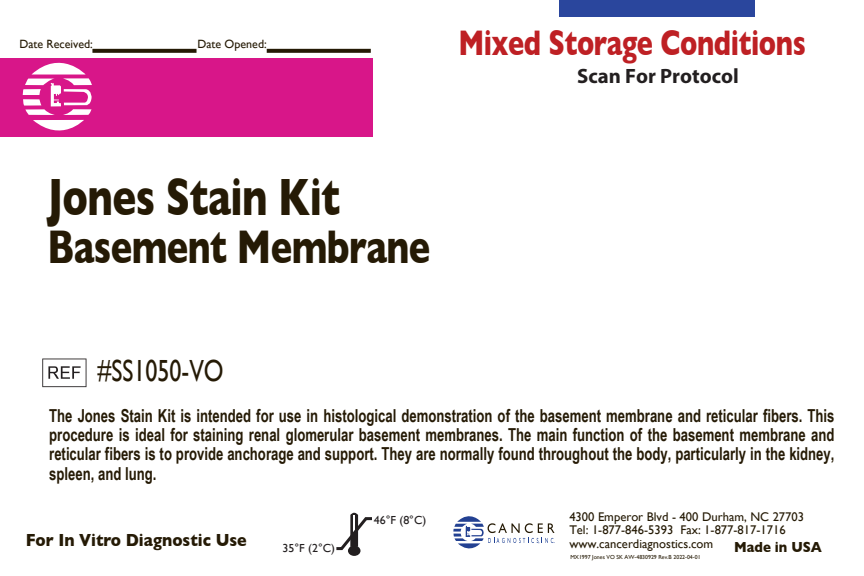
<style>
.page{position:relative;width:864px;height:576px;background:#fff}
.page>*{position:absolute;margin:0;border:0;box-sizing:border-box;transform-origin:0 0}
.t1{font:700 53.6px "Gill Sans";letter-spacing:-.015em;color:#251a05;scale:.75 1}
.t2{font:700 48.4px "Gill Sans";letter-spacing:-.015em;color:#251a05;scale:.75 1}
.t3{font:700 36.4px "Gill Sans";letter-spacing:-.015em;color:#be2024;scale:.75 1}
.t4{font:30.4px "Gill Sans";letter-spacing:-.005em;color:#251a05;scale:.78 1}
.t5{font:700 20.8px "Myriad Pro";color:#231f20}
.t6{font:700 18px/19.2px "Arial Narrow";color:#251a05;text-align:justify;scale:.89 1}
.t7{font:700 18px "Gill Sans";color:#251a05;scale:.89 1}
.t8{font:700 14.8px "Gill Sans";color:#251a05;scale:.89 1}
.t9{font:12.4px/13.6px "Gill Sans";color:#251a05}
.t10{font:12px "Gill Sans";color:#251a05}
.t11{font:11.6px "Gill Sans";color:#231f20}
.t12{font:6px "Gill Sans";color:#251a05}
</style>
<div class="page">
<svg style="left:453px;top:516px;width:102px;height:33px"></svg>
<div style="left:0;top:58px;width:372px;height:78px;background:#d81689"></div>
<div style="left:560px;top:0;width:195px;height:16px;background:#2a469d"></div>
<svg style="left:23px;top:62px;width:69px;height:69px"></svg>
<svg style="left:42px;top:359px;width:44px;height:28px"></svg>
<svg style="left:336px;top:512px;width:36px;height:44px"></svg>
<svg style="left:92px;top:49px;width:105px;height:4px"></svg>
<svg style="left:267px;top:49px;width:104px;height:4px"></svg>
<p class="t10" style="left:19px;top:37px;width:75px">Date Received:</p>
<p class="t10" style="left:197px;top:37px;width:71px">Date Opened:</p>
<h3 class="t3" style="left:458px;top:22px;width:465px">Mixed Storage Conditions</h3>
<p class="t5" style="left:577px;top:62px;width:163px">Scan For Protocol</p>
<h1 class="t1" style="left:47px;top:166px;width:392px">Jones Stain Kit</h1>
<h2 class="t2" style="left:47px;top:218px;width:512px">Basement Membrane</h2>
<h3 class="t4" style="left:98px;top:353px;width:163px">#SS1050-VO</h3>
<p class="t6" style="left:49px;top:405px;width:884px">The Jones Stain Kit is intended for use in histological demonstration of the basement membrane and reticular fibers. This procedure is ideal for staining renal glomerular basement membranes. The main function of the basement membrane and reticular fibers is to provide anchorage and support. They are normally found throughout the body, particularly in the kidney, spleen, and lung.</p>
<p class="t9" style="left:569px;top:510px;width:236px">4300 Emperor Blvd - 400 Durham, NC 27703<br>Tel: 1-877-846-5393 Fax: 1-877-817-1716</p>
<p class="t11" style="left:374px;top:513px;width:54px">46°F (8°C)</p>
<p class="t7" style="left:26px;top:530px;width:250px">For In Vitro Diagnostic Use</p>
<p class="t9" style="left:569px;top:537px;width:145px">www.cancerdiagnostics.com</p>
<p class="t8" style="left:734px;top:539px;width:100px">Made in USA</p>
<p class="t11" style="left:283px;top:542px;width:54px">35°F (2°C)</p>
<p class="t12" style="left:570px;top:553px;width:132px">MX1997 Jones VO SK AW-4830929 Rev.B 2022-04-01</p>
</div>
